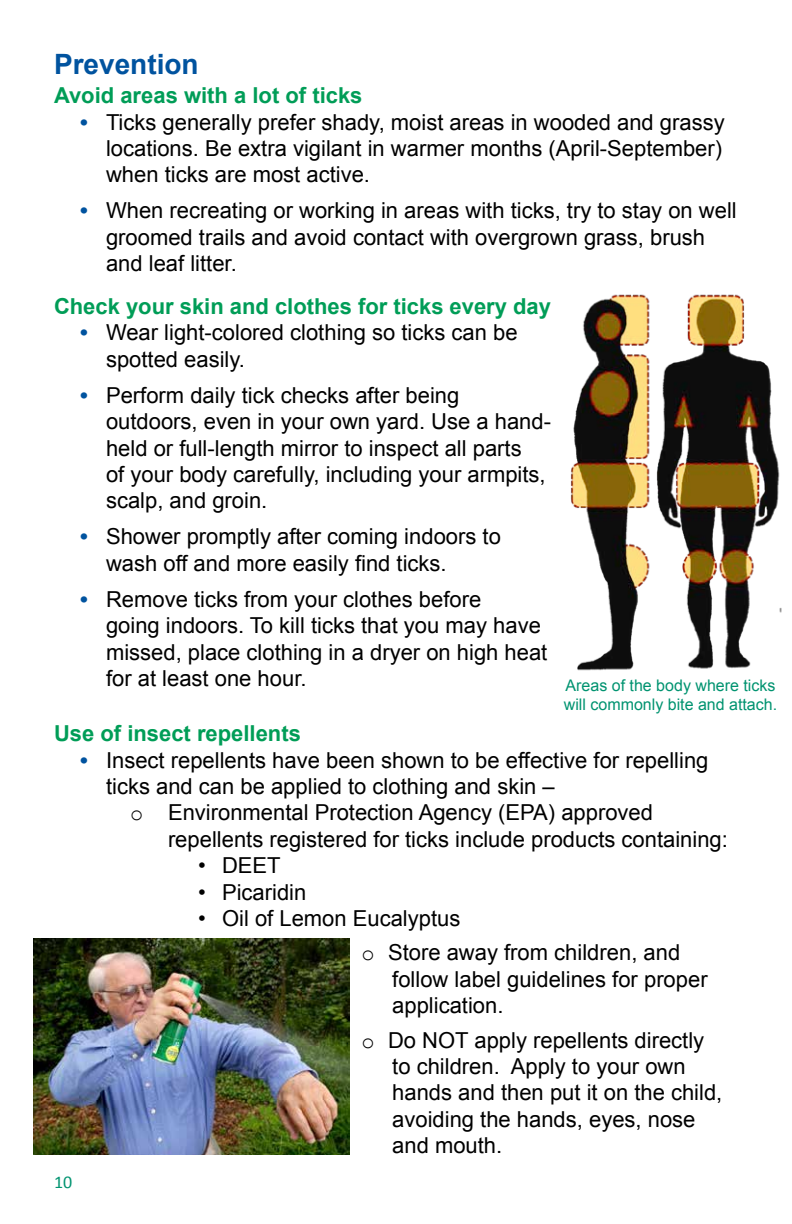
<style>
.page{position:relative;width:792px;height:1224px;background:#fff}
.page>*{position:absolute;margin:0;border:0;box-sizing:border-box;transform-origin:0 0}
.t1{font:700 28px "Arial";color:#00539f}
.t2{font:22px/26.4px "Arial";color:#000}
.t3{font:700 22px "Arial";color:#009d57}
.t4{font:18px "Calibri";color:#009370}
.t5{font:16px/19.2px "Arial";color:#009370}
.s1{font-weight:700;color:#00539f}
.s2{font-family:"Courier New"}
</style>
<div class="page">
<img style="left:571px;top:294px;width:211px;height:377px">
<img style="left:33px;top:939px;width:316px;height:216px">
<p class="t1" style="left:54px;top:46px;width:146px">Prevention</p>
<p class="t3" style="left:54px;top:81px;width:310px">Avoid areas with a lot of ticks</p>
<p class="t2" style="left:106px;top:109px;width:620px;text-align:justify;text-indent:-26px"><span class="s1">•</span> Ticks generally prefer shady, moist areas in wooded and grassy locations. Be extra vigilant in warmer months (April-September) when ticks are most active.</p>
<p class="t2" style="left:106px;top:198px;width:632px;text-indent:-26px"><span class="s1">•</span> When recreating or working in areas with ticks, try to stay on well groomed trails and avoid contact with overgrown grass, brush and leaf litter.</p>
<p class="t3" style="left:54px;top:292px;width:499px">Check your skin and clothes for ticks every day</p>
<p class="t2" style="left:106px;top:320px;width:413px;text-indent:-26px"><span class="s1">•</span> Wear light-colored clothing so ticks can be spotted easily.</p>
<p class="t2" style="left:106px;top:382px;width:447px;text-indent:-26px"><span class="s1">•</span> Perform daily tick checks after being outdoors, even in your own yard. Use a hand&shy;held or full-length mirror to inspect all parts<br>of your body carefully, including your armpits, scalp, and groin.</p>
<p class="t2" style="left:106px;top:524px;width:396px;text-indent:-26px"><span class="s1">•</span> Shower promptly after coming indoors to wash off and more easily find ticks.</p>
<p class="t2" style="left:106px;top:586px;width:443px;text-indent:-26px"><span class="s1">•</span> Remove ticks from your clothes before<br>going indoors. To kill ticks that you may have missed, place clothing in a dryer on high heat for at least one hour.</p>
<p class="t3" style="left:54px;top:719px;width:248px">Use of insect repellents</p>
<p class="t2" style="left:80px;top:747px;width:630px"><span class="s1">•</span> Insect repellents have been shown to be effective for repelling</p>
<p class="t2" style="left:106px;top:773px;width:450px">ticks and can be applied to clothing and skin –</p>
<p class="t2" style="left:130px;top:800px;width:525px"><span class="s2">o</span> Environmental Protection Agency (EPA) approved</p>
<p class="t2" style="left:168px;top:826px;width:562px">repellents registered for ticks include products containing:</p>
<p class="t2" style="left:198px;top:852px;width:84px">• DEET</p>
<p class="t2" style="left:198px;top:879px;width:110px">• Picaridin</p>
<p class="t2" style="left:362px;top:901px;width:320px;line-height:34.4px;text-indent:-164px">• Oil of Lemon Eucalyptus<br><span class="s2">o</span> Store away from children, and</p>
<p class="t2" style="left:392px;top:966px;width:317px">follow label guidelines for proper application.</p>
<p class="t2" style="left:392px;top:1027px;width:332px;text-indent:-31px"><span class="s2">o</span> Do NOT apply repellents directly to children. Apply to your own hands and then put it on the child, avoiding the hands, eyes, nose and mouth.</p>
<p class="t5" style="left:564px;top:676px;width:215px">Areas of the body where ticks will commonly bite and attach.</p>
<p class="t4" style="left:54px;top:1170px;width:20px">10</p>
</div>
